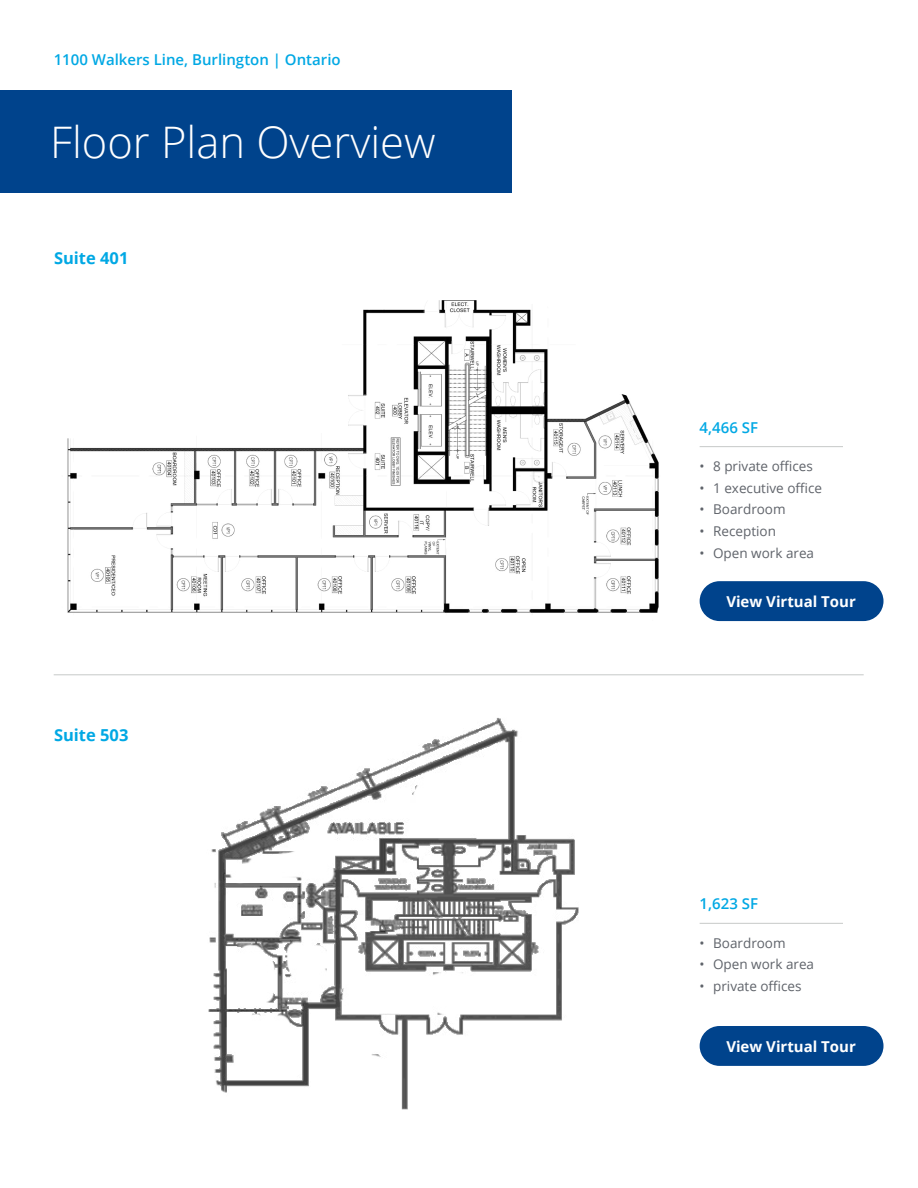
<style>
.page{position:relative;width:918px;height:1188px;background:#fff}
.page>*{position:absolute;margin:0;border:0;box-sizing:border-box;transform-origin:0 0}
.t1{font:300 43.5px "Open Sans";color:#fff}
.t2{font:700 16.5px "Open Sans";color:#00a8e4}
.t3{font:600 15px "Open Sans";color:#00a8e4}
.t4{font:700 15px "Open Sans";color:#fff}
.t5{font:13.5px "Open Sans";color:#5f636a}
</style>
<div class="page">
<div style="left:0;top:90px;width:512px;height:103px;background:#00438c"></div>
<img style="left:67px;top:300px;width:592px;height:313px">
<img style="left:208px;top:718px;width:371px;height:392px">
<hr style="left:54px;top:674px;width:810px;height:1px;background:#c7c9c8">
<hr style="left:700px;top:446px;width:143px;height:1px;background:#c7c9c8">
<hr style="left:700px;top:923px;width:143px;height:1px;background:#c7c9c8">
<div style="left:700px;top:581px;width:184px;height:40px;background:#00438c;border-radius:20px"></div>
<div style="left:700px;top:1026px;width:184px;height:40px;background:#00438c;border-radius:20px"></div>
<p class="t3" style="left:54px;top:50px;width:289px">1100 Walkers Line, Burlington | Ontario</p>
<h1 class="t1" style="left:50px;top:112px;width:387px">Floor Plan Overview</h1>
<p class="t2" style="left:54px;top:247px;width:76px">Suite 401</p>
<p class="t2" style="left:54px;top:724px;width:76px">Suite 503</p>
<p class="t3" style="left:700px;top:417px;width:60px">4,466 SF</p>
<p class="t5" style="left:700px;top:457px;width:115px">• 8 private offices</p>
<p class="t5" style="left:700px;top:479px;width:124px">• 1 executive office</p>
<p class="t5" style="left:700px;top:500px;width:88px">• Boardroom</p>
<p class="t5" style="left:700px;top:522px;width:78px">• Reception</p>
<p class="t5" style="left:700px;top:544px;width:116px">• Open work area</p>
<p class="t4" style="left:726px;top:591px;width:131px">View Virtual Tour</p>
<p class="t3" style="left:700px;top:894px;width:60px">1,623 SF</p>
<p class="t5" style="left:700px;top:933px;width:88px">• Boardroom</p>
<p class="t5" style="left:700px;top:955px;width:116px">• Open work area</p>
<p class="t5" style="left:700px;top:977px;width:103px">• private offices</p>
<p class="t4" style="left:726px;top:1036px;width:131px">View Virtual Tour</p>
</div>
